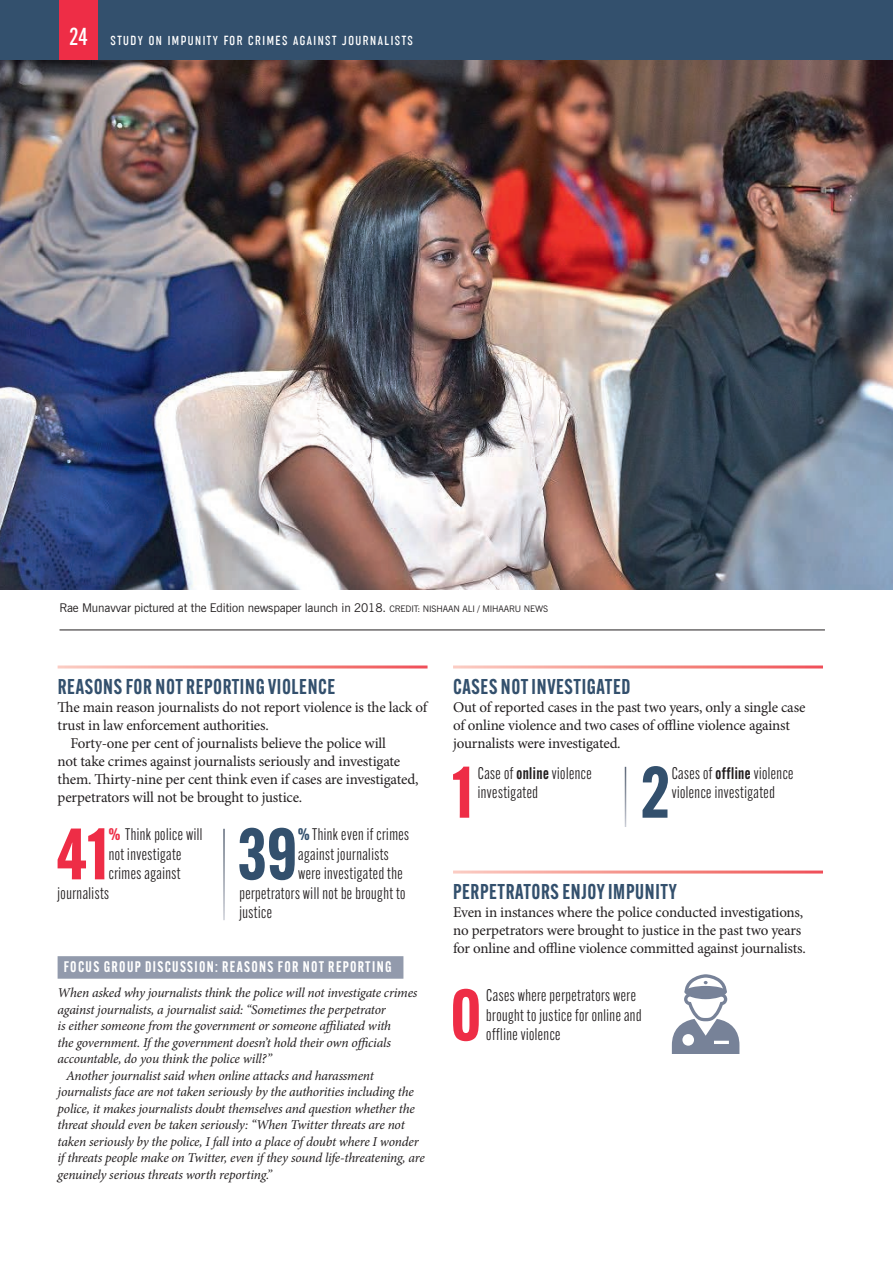
<style>
.page{position:relative;width:893px;height:1263px;background:#fff}
.page>*{position:absolute;margin:0;border:0;box-sizing:border-box;transform-origin:0 0}
.t1{font:700 71.1px "Alternate Gothic Cond ATF";color:#ee2d46}
.t2{font:700 71.1px "Alternate Gothic Cond ATF";color:#33506d}
.t3{font:600 21px "Alternate Gothic Cond ATF";letter-spacing:.03em;color:#33506d}
.t4{font:16.5px/19.5px "Alternate Gothic Cond ATF";letter-spacing:.03em;color:#231f20}
.t5{font:15px/18px "Minion Pro";letter-spacing:-.01em;color:#231f20}
.t6{font:600 15px "Alternate Gothic Cond ATF";letter-spacing:.09em;color:#fff}
.t7{font:italic 13.5px "Minion Pro";letter-spacing:-.02em;color:#231f20}
.t8{font:300 13.5px "Sugo Pro Classic Trial";letter-spacing:.11em;color:#fff}
.t9{font:12px "News Gothic BT";letter-spacing:-.01em;color:#231f20}
.s1{font-family:"Alternate Gothic Cond ATF";font-weight:500;font-size:24px}
.s2{font-size:9px}
.s3{font-weight:600;color:#ee2d46}
.s4{font-weight:600;color:#33506d}
.s5{font-weight:600}
</style>
<div class="page">
<div style="left:58px;top:956px;width:345px;height:23px;background:#929aac"></div>
<svg style="left:672px;top:974px;width:67px;height:80px"></svg>
<img style="left:0;top:60px;width:893px;height:530px">
<hr style="left:60px;top:630px;width:765px;height:1px;background:#231f20">
<div style="left:0;top:0;width:893px;height:60px;background:#33506d"></div>
<div style="left:60px;top:0;width:38px;height:60px;background:#ee2d46"></div>
<p class="t8" style="left:69px;top:33px;width:345px"><span class="s1">24</span> STUDY ON IMPUNITY FOR CRIMES AGAINST JOURNALISTS</p>
<p class="t9" style="left:60px;top:600px;width:490px">Rae Munavvar pictured at the Edition newspaper launch in 2018. <span class="s2">CREDIT: NISHAAN ALI / MIHAARU NEWS</span></p>
<h2 class="t3" style="left:58px;top:673px;width:279px">REASONS FOR NOT REPORTING VIOLENCE</h2>
<p class="t5" style="left:58px;top:698px;width:371px">The main reason journalists do not report violence is the lack of</p>
<p class="t5" style="left:58px;top:716px;width:213px">trust in law enforcement authorities.</p>
<p class="t5" style="left:70px;top:734px;width:317px">Forty-one per cent of journalists believe the police will</p>
<p class="t5" style="left:58px;top:752px;width:344px">not take crimes against journalists seriously and investigate</p>
<p class="t5" style="left:58px;top:770px;width:362px">them. Thirty-nine per cent think even if cases are investigated,</p>
<p class="t5" style="left:58px;top:788px;width:246px">perpetrators will not be brought to justice.</p>
<h1 class="t1" style="left:57px;top:809px;width:53px">41</h1>
<p class="t4" style="left:109px;top:825px;width:95px"><span class="s3">%</span> Think police will</p>
<h1 class="t2" style="left:238px;top:809px;width:61px">39</h1>
<p class="t4" style="left:298px;top:825px;width:112px"><span class="s4">%</span>Think even if crimes</p>
<p class="t4" style="left:109px;top:844px;width:74px">not investigate</p>
<p class="t4" style="left:109px;top:864px;width:73px">crimes against</p>
<p class="t4" style="left:298px;top:844px;width:92px">against journalists</p>
<p class="t4" style="left:298px;top:864px;width:106px">were investigated the</p>
<p class="t4" style="left:239px;top:883px;width:168px">perpetrators will not be brought to</p>
<p class="t4" style="left:239px;top:903px;width:34px">justice</p>
<p class="t4" style="left:58px;top:883px;width:53px">journalists</p>
<p class="t6" style="left:64px;top:957px;width:329px">FOCUS GROUP DISCUSSION: REASONS FOR NOT REPORTING</p>
<p class="t7" style="left:58px;top:984px;width:361px">When asked why journalists think the police will not investigate crimes</p>
<p class="t7" style="left:58px;top:1000px;width:330px">against journalists, a journalist said: “Sometimes the perpetrator</p>
<p class="t7" style="left:58px;top:1017px;width:335px">is either someone from the government or someone affiliated with</p>
<p class="t7" style="left:58px;top:1033px;width:335px">the government. If the government doesn’t hold their own officials</p>
<p class="t7" style="left:58px;top:1050px;width:216px">accountable, do you think the police will?”</p>
<p class="t7" style="left:66px;top:1066px;width:309px">Another journalist said when online attacks and harassment</p>
<p class="t7" style="left:58px;top:1083px;width:358px">journalists face are not taken seriously by the authorities including the</p>
<p class="t7" style="left:58px;top:1099px;width:359px">police, it makes journalists doubt themselves and question whether the</p>
<p class="t7" style="left:58px;top:1116px;width:349px">threat should even be taken seriously: “When Twitter threats are not</p>
<p class="t7" style="left:58px;top:1132px;width:363px">taken seriously by the police, I fall into a place of doubt where I wonder</p>
<p class="t7" style="left:58px;top:1149px;width:369px">if threats people make on Twitter, even if they sound life-threatening, are</p>
<p class="t7" style="left:58px;top:1165px;width:216px">genuinely serious threats worth reporting.”</p>
<h2 class="t3" style="left:453px;top:673px;width:179px">CASES NOT INVESTIGATED</h2>
<p class="t5" style="left:453px;top:698px;width:354px">Out of reported cases in the past two years, only a single case of online violence and two cases of offline violence against journalists were investigated.</p>
<h1 class="t1" style="left:452px;top:748px;width:22px">1</h1>
<p class="t4" style="left:478px;top:763px;width:115px">Case of <span class="s5">online</span> violence investigated</p>
<h1 class="t2" style="left:641px;top:748px;width:30px">2</h1>
<p class="t4" style="left:672px;top:763px;width:123px">Cases of <span class="s5">offline</span> violence violence investigated</p>
<h2 class="t3" style="left:453px;top:878px;width:225px">PERPETRATORS ENJOY IMPUNITY</h2>
<p class="t5" style="left:453px;top:903px;width:354px">Even in instances where the police conducted investigations, no perpetrators were brought to justice in the past two years for online and offline violence committed against journalists.</p>
<h1 class="t1" style="left:450px;top:970px;width:32px">0</h1>
<p class="t4" style="left:486px;top:986px;width:157px">Cases where perpetrators were brought to justice for online and offline violence</p>
</div>
